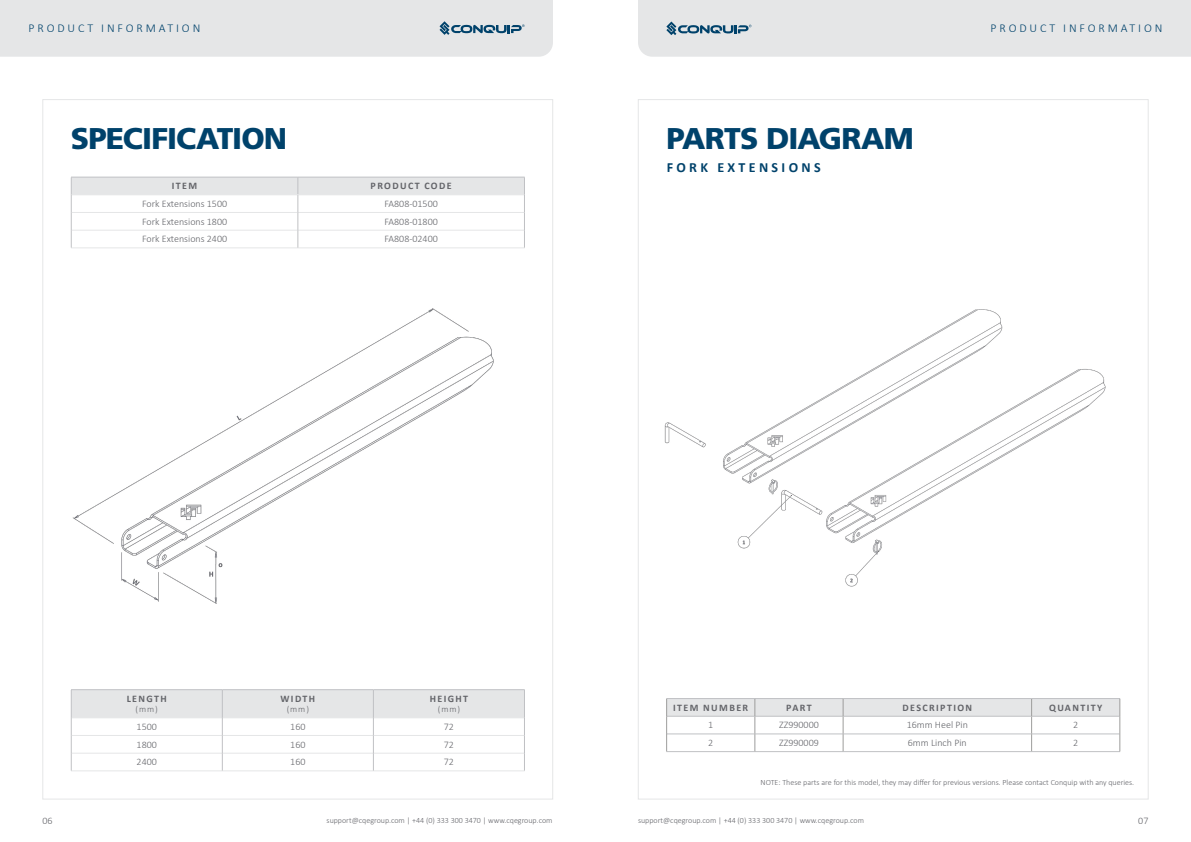
<style>
.page{position:relative;width:1191px;height:842px;background:#fff}
.page>*{position:absolute;margin:0;border:0;box-sizing:border-box;transform-origin:0 0}
.t1{font:900 30px "Frutiger LT Std";letter-spacing:-.03em;color:#00426b}
.t2{font:700 14px "Calibri";letter-spacing:.24em;color:#00426b}
.t3{font:300 12px "Calibri";letter-spacing:.24em;color:#00426b}
.t4{font:300 10px "Calibri";color:#636469}
.t5{font:700 10px "Calibri";letter-spacing:.14em;color:#636469}
.t6{font:300 9px "Calibri";color:#636469}
.t7{font:300 8px "Calibri";color:#636469}
</style>
<div class="page">
<hr style="left:666px;top:751px;width:89px;height:1px;background:#c0c1c4">
<hr style="left:755px;top:751px;width:88px;height:1px;background:#c0c1c4">
<hr style="left:843px;top:751px;width:188px;height:1px;background:#c0c1c4">
<hr style="left:1031px;top:751px;width:89px;height:1px;background:#c0c1c4">
<svg style="left:666px;top:698px;width:454px;height:53px"></svg>
<img style="left:638px;top:247px;width:468px;height:361px">
<hr style="left:71px;top:248px;width:227px;height:1px;background:#e5e6e7">
<hr style="left:298px;top:248px;width:227px;height:1px;background:#e5e6e7">
<svg style="left:71px;top:177px;width:454px;height:71px"></svg>
<hr style="left:71px;top:771px;width:151px;height:1px;background:#e5e6e7">
<hr style="left:222px;top:771px;width:151px;height:1px;background:#e5e6e7">
<hr style="left:373px;top:771px;width:152px;height:1px;background:#e5e6e7">
<hr style="left:71px;top:689px;width:151px;height:1px;background:#c0c1c4">
<hr style="left:222px;top:689px;width:151px;height:1px;background:#c0c1c4">
<hr style="left:373px;top:689px;width:152px;height:1px;background:#c0c1c4">
<svg style="left:71px;top:690px;width:454px;height:81px"></svg>
<img style="left:72px;top:276px;width:481px;height:385px">
<div style="left:0;top:0;width:553px;height:57px;background:#e5e6e7"></div>
<div style="left:638px;top:0;width:553px;height:57px;background:#e5e6e7"></div>
<h3 class="t3" style="left:29px;top:21px;width:173px">PRODUCT INFORMATION</h3>
<h3 class="t3" style="left:990px;top:21px;width:173px">PRODUCT INFORMATION</h3>
<h1 class="t1" style="left:71px;top:120px;width:218px">SPECIFICATION</h1>
<p class="t5" style="left:172px;top:179px;width:27px">ITEM</p>
<p class="t5" style="left:370px;top:179px;width:83px">PRODUCT CODE</p>
<p class="t4" style="left:142px;top:197px;width:87px">Fork Extensions 1500</p>
<p class="t4" style="left:384px;top:197px;width:55px">FA808-01500</p>
<p class="t4" style="left:142px;top:215px;width:87px">Fork Extensions 1800</p>
<p class="t4" style="left:384px;top:215px;width:55px">FA808-01800</p>
<p class="t4" style="left:142px;top:233px;width:87px">Fork Extensions 2400</p>
<p class="t4" style="left:384px;top:233px;width:55px">FA808-02400</p>
<p class="t5" style="left:127px;top:691px;width:42px">LENGTH</p>
<p class="t6" style="left:136px;top:703px;width:24px">(mm)</p>
<p class="t5" style="left:280px;top:691px;width:36px">WIDTH</p>
<p class="t6" style="left:287px;top:703px;width:24px">(mm)</p>
<p class="t5" style="left:430px;top:691px;width:40px">HEIGHT</p>
<p class="t6" style="left:438px;top:703px;width:24px">(mm)</p>
<p class="t4" style="left:137px;top:720px;width:22px">1500</p>
<p class="t4" style="left:290px;top:720px;width:17px">160</p>
<p class="t4" style="left:444px;top:720px;width:12px">72</p>
<p class="t4" style="left:137px;top:738px;width:22px">1800</p>
<p class="t4" style="left:290px;top:738px;width:17px">160</p>
<p class="t4" style="left:444px;top:738px;width:12px">72</p>
<p class="t4" style="left:137px;top:756px;width:22px">2400</p>
<p class="t4" style="left:290px;top:756px;width:17px">160</p>
<p class="t4" style="left:444px;top:756px;width:12px">72</p>
<h1 class="t1" style="left:666px;top:120px;width:249px">PARTS DIAGRAM</h1>
<h2 class="t2" style="left:666px;top:157px;width:155px">FORK EXTENSIONS</h2>
<p class="t5" style="left:673px;top:700px;width:76px">ITEM NUMBER</p>
<p class="t5" style="left:786px;top:700px;width:27px">PART</p>
<p class="t5" style="left:902px;top:700px;width:71px">DESCRIPTION</p>
<p class="t5" style="left:1049px;top:700px;width:55px">QUANTITY</p>
<p class="t4" style="left:708px;top:719px;width:7px">1</p>
<p class="t4" style="left:779px;top:719px;width:41px">ZZ990000</p>
<p class="t4" style="left:906px;top:719px;width:63px">16mm Heel Pin</p>
<p class="t4" style="left:1073px;top:719px;width:7px">2</p>
<p class="t4" style="left:708px;top:736px;width:7px">2</p>
<p class="t4" style="left:779px;top:736px;width:41px">ZZ990009</p>
<p class="t4" style="left:908px;top:736px;width:60px">6mm Linch Pin</p>
<p class="t4" style="left:1073px;top:736px;width:7px">2</p>
<p class="t7" style="left:760px;top:778px;width:375px">NOTE: These parts are for this model, they may differ for previous versions. Please contact Conquip with any queries.</p>
<p class="t4" style="left:43px;top:814px;width:12px">06</p>
<p class="t4" style="left:1138px;top:814px;width:12px">07</p>
<p class="t7" style="left:326px;top:816px;width:227px">support@cqegroup.com | +44 (0) 333 300 3470 | www.cqegroup.com</p>
<p class="t7" style="left:638px;top:816px;width:227px">support@cqegroup.com | +44 (0) 333 300 3470 | www.cqegroup.com</p>
</div>
